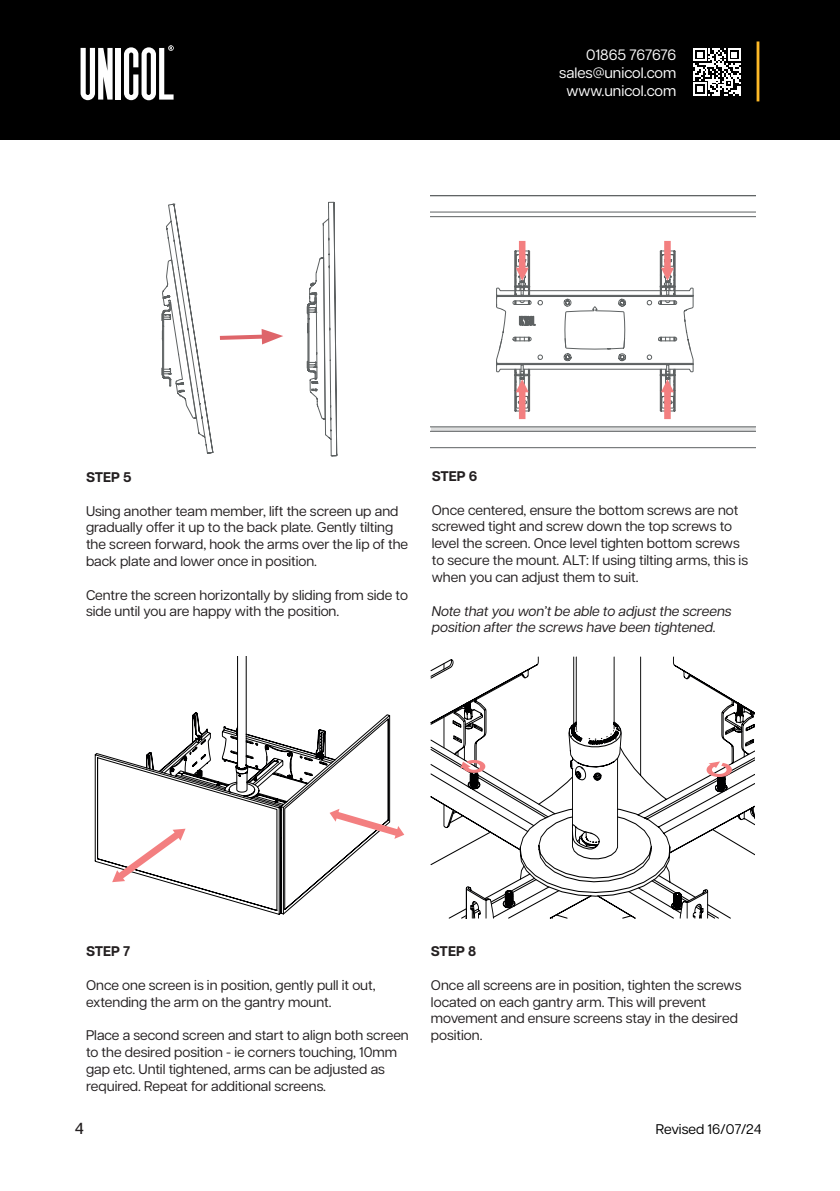
<style>
.page{position:relative;width:840px;height:1191px;background:#fff}
.page>*{position:absolute;margin:0;border:0;box-sizing:border-box;transform-origin:0 0}
.t1{font:500 16px "Articulat CF";color:#231f20}
.t2{font:15px/18px "Articulat CF";color:#fff;text-align:right}
.t3{font:14px/16.8px "Articulat CF";color:#231f20}
.t4{font:italic 14px/16.8px "Articulat CF";color:#231f20}
.t5{font:700 14px "Articulat CF";color:#231f20}
.t6{font:14px "Articulat CF";color:#000}
</style>
<div class="page">
<div style="left:0;top:0;width:839px;height:140px;background:#000"></div>
<div style="left:116px;top:48px;width:5px;height:52px;background:#fff"></div>
<svg style="left:80px;top:48px;width:32px;height:52px"></svg>
<hr style="left:756px;top:41px;width:3px;height:60px;background:#fdb927">
<svg style="left:693px;top:48px;width:47px;height:48px"></svg>
<svg style="left:673px;top:657px;width:81px;height:198px"></svg>
<svg style="left:707px;top:721px;width:23px;height:197px"></svg>
<svg style="left:669px;top:663px;width:38px;height:255px"></svg>
<svg style="left:430px;top:657px;width:239px;height:261px"></svg>
<svg style="left:460px;top:760px;width:25px;height:13px"></svg>
<svg style="left:706px;top:761px;width:25px;height:16px"></svg>
<svg style="left:95px;top:714px;width:295px;height:200px"></svg>
<svg style="left:146px;top:657px;width:189px;height:135px"></svg>
<svg style="left:329px;top:808px;width:75px;height:31px"></svg>
<svg style="left:112px;top:828px;width:73px;height:54px"></svg>
<svg style="left:430px;top:195px;width:325px;height:253px"></svg>
<svg style="left:496px;top:238px;width:197px;height:181px"></svg>
<svg style="left:124px;top:45px;width:213px;height:412px"></svg>
<p class="t2" style="left:559px;top:44px;width:118px">01865 767676 sales@unicol.com www.unicol.com</p>
<p class="t5" style="left:86px;top:467px;width:47px">STEP 5</p>
<p class="t3" style="left:86px;top:501px;width:323px">Using another team member, lift the screen up and gradually offer it up to the back plate. Gently tilting the screen forward, hook the arms over the lip of the back plate and lower once in position.</p>
<p class="t3" style="left:86px;top:585px;width:323px">Centre the screen horizontally by sliding from side to side until you are happy with the position.</p>
<p class="t5" style="left:431px;top:466px;width:47px">STEP 6</p>
<p class="t3" style="left:431px;top:500px;width:317px">Once centered, ensure the bottom screws are not screwed tight and screw down the top screws to level the screen. Once level tighten bottom screws to secure the mount. ALT: If using tilting arms, this is when you can adjust them to suit.</p>
<p class="t4" style="left:431px;top:601px;width:301px">Note that you won’t be able to adjust the screens position after the screws have been tightened.</p>
<p class="t5" style="left:86px;top:941px;width:46px">STEP 7</p>
<p class="t3" style="left:86px;top:975px;width:291px">Once one screen is in position, gently pull it out, extending the arm on the gantry mount.</p>
<p class="t3" style="left:86px;top:1026px;width:324px">Place a second screen and start to align both screen to the desired position - ie corners touching, 10mm gap etc. Until tightened, arms can be adjusted as required. Repeat for additional screens.</p>
<p class="t5" style="left:430px;top:941px;width:47px">STEP 8</p>
<p class="t3" style="left:430px;top:975px;width:312px">Once all screens are in position, tighten the screws located on each gantry arm. This will prevent movement and ensure screens stay in the desired position.</p>
<p class="t1" style="left:75px;top:1116px;width:11px">4</p>
<p class="t6" style="left:655px;top:1118px;width:107px">Revised 16/07/24</p>
</div>
